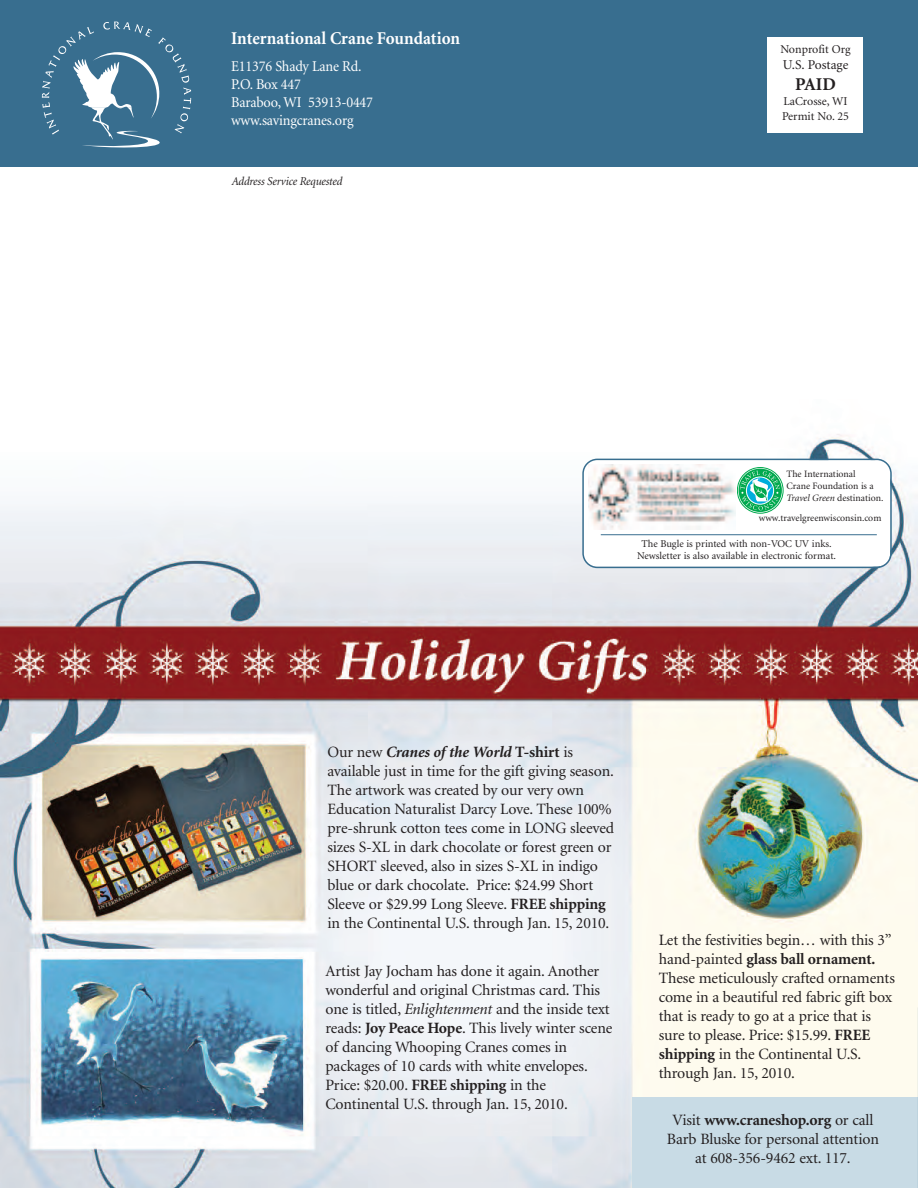
<style>
.page{position:relative;width:918px;height:1188px;background:#fff}
.page>*{position:absolute;margin:0;border:0;box-sizing:border-box;transform-origin:0 0}
.t1{font:700 18px "Minion";color:#fff;scale:.95 1}
.t2{font:700 18px "Minion";color:#231f20}
.t3{font:15.75px/18.9px "Minion";letter-spacing:-.01em;color:#231f20}
.t4{font:15px/18px "Minion";letter-spacing:-.015em;color:#fff;scale:.95 1}
.t5{font:13.5px "Minion";color:#231f20}
.t6{font:12px/15px "Minion";color:#231f20}
.t7{font:italic 12px "Minion";letter-spacing:-.015em;color:#231f20;scale:.95 1}
.t8{font:10.35px/11.7px "Minion";color:#231f20;text-align:center}
.t9{font:9.75px/11.7px "Minion";color:#231f20}
.s1{font-style:italic}
.s2{font-weight:700;font-style:italic}
.s3{font-weight:700}
</style>
<div class="page">
<img style="left:0;top:434px;width:918px;height:754px">
<div style="left:632px;top:1097px;width:286px;height:91px;background:#c8dbe5"></div>
<img style="left:917px;top:942px;width:1px;height:65px">
<img style="left:917px;top:609px;width:1px;height:184px">
<div style="left:0;top:0;width:917px;height:167px;background:#386e8f"></div>
<svg style="left:42px;top:22px;width:149px;height:127px;background:#51809d"></svg>
<svg style="left:917px;top:1007px;width:1px;height:181px"></svg>
<img style="left:917px;top:0;width:1px;height:167px">
<div style="left:767px;top:37px;width:96px;height:96px;background:#fff"></div>
<svg style="left:582px;top:459px;width:310px;height:109px"></svg>
<img style="left:588px;top:464px;width:147px;height:66px">
<hr style="left:601px;top:534px;width:276px;height:1px;background:#386e8f">
<img style="left:915px;top:793px;width:3px;height:149px">
<p class="t1" style="left:231px;top:32px;width:243px">International Crane Foundation</p>
<p class="t4" style="left:231px;top:58px;width:151px">E11376 Shady Lane Rd.<br>P.O. Box 447<br>Baraboo, WI 53913-0447 www.savingcranes.org</p>
<p class="t7" style="left:232px;top:177px;width:118px">Address Service Requested</p>
<p class="t6" style="left:780px;top:42px;width:72px">Nonprofit Org</p>
<p class="t5" style="left:783px;top:60px;width:67px">U.S. Postage</p>
<p class="t2" style="left:795px;top:77px;width:42px">PAID</p>
<p class="t6" style="left:782px;top:95px;width:69px">LaCrosse, WI<br>Permit No. 25</p>
<p class="t9" style="left:787px;top:469px;width:98px">The International<br>Crane Foundation is a<br><span class="s1">Travel Green</span> destination.</p>
<p class="t9" style="left:759px;top:513px;width:124px">www.travelgreenwisconsin.com</p>
<p class="t8" style="left:637px;top:539px;width:200px">The Bugle is printed with non-VOC UV inks.<br>Newsletter is also available in electronic format.</p>
<p class="t3" style="left:327px;top:744px;width:288px">Our new <span class="s2">Cranes of the World</span> <span class="s3">T-shirt</span> is available just in time for the gift giving season.<br>The artwork was created by our very own Education Naturalist Darcy Love. These 100% pre-shrunk cotton tees come in LONG sleeved sizes S-XL in dark chocolate or forest green or SHORT sleeved, also in sizes S-XL in indigo blue or dark chocolate. Price: $24.99 Short Sleeve or $29.99 Long Sleeve. <span class="s3">FREE shipping </span>in the Continental U.S. through Jan. 15, 2010.</p>
<p class="t3" style="left:325px;top:963px;width:288px">Artist Jay Jocham has done it again. Another wonderful and original Christmas card. This one is titled, <span class="s1">Enlightenment</span> and the inside text reads: <span class="s3">Joy Peace Hope</span>. This lively winter scene of dancing Whooping Cranes comes in packages of 10 cards with white envelopes.<br>Price: $20.00. <span class="s3">FREE shipping</span> in the Continental U.S. through Jan. 15, 2010.</p>
<p class="t3" style="left:659px;top:932px;width:238px">Let the festivities begin… with this 3” hand-painted <span class="s3">glass ball ornament.<br></span>These meticulously crafted ornaments come in a beautiful red fabric gift box that is ready to go at a price that is sure to please. Price: $15.99. <span class="s3">FREE shipping</span> in the Continental U.S. through Jan. 15, 2010.</p>
<p class="t3" style="left:667px;top:1112px;width:214px;text-align:center">Visit <span class="s3">www.craneshop.org</span> or call<br>Barb Bluske for personal attention at 608-356-9462 ext. 117.</p>
</div>
